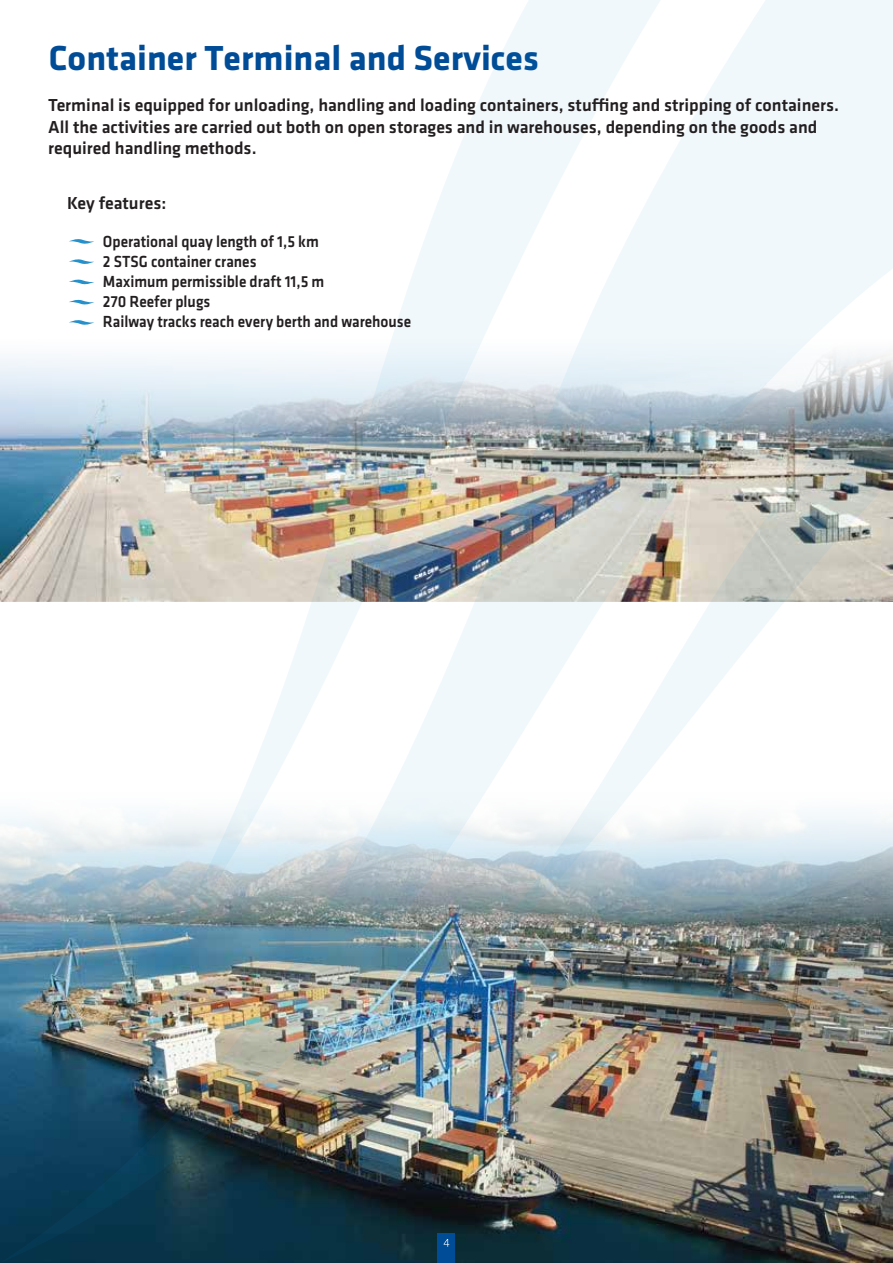
<style>
.page{position:relative;width:893px;height:1263px;background:#fff}
.page>*{position:absolute;margin:0;border:0;box-sizing:border-box;transform-origin:0 0}
.t1{font:700 36px "Klavika";color:#004c97}
.t2{font:500 18px/21.6px "Klavika";color:#231f20}
.t3{font:500 16.65px/20px "Klavika";color:#231f20;scale:.92 1}
</style>
<div class="page">
<img style="left:0;top:0;width:893px;height:1263px">
<h1 class="t1" style="left:49px;top:39px;width:491px">Container Terminal and Services</h1>
<p class="t2" style="left:48px;top:95px;width:792px">Terminal is equipped for unloading, handling and loading containers, stu ng and stripping of containers.<br>All the activities are carried out both on open storages and in warehouses, depending on the goods and required handling methods.</p>
<p class="t2" style="left:67px;top:192px;width:101px">Key features:</p>
<p class="t3" style="left:103px;top:231px;width:337px">Operational quay length of 1,5 km<br>2 STSG container cranes<br>Maximum permissible draft 11,5 m<br>270 Reefer plugs<br>Railway tracks reach every berth and warehouse</p>
</div>
